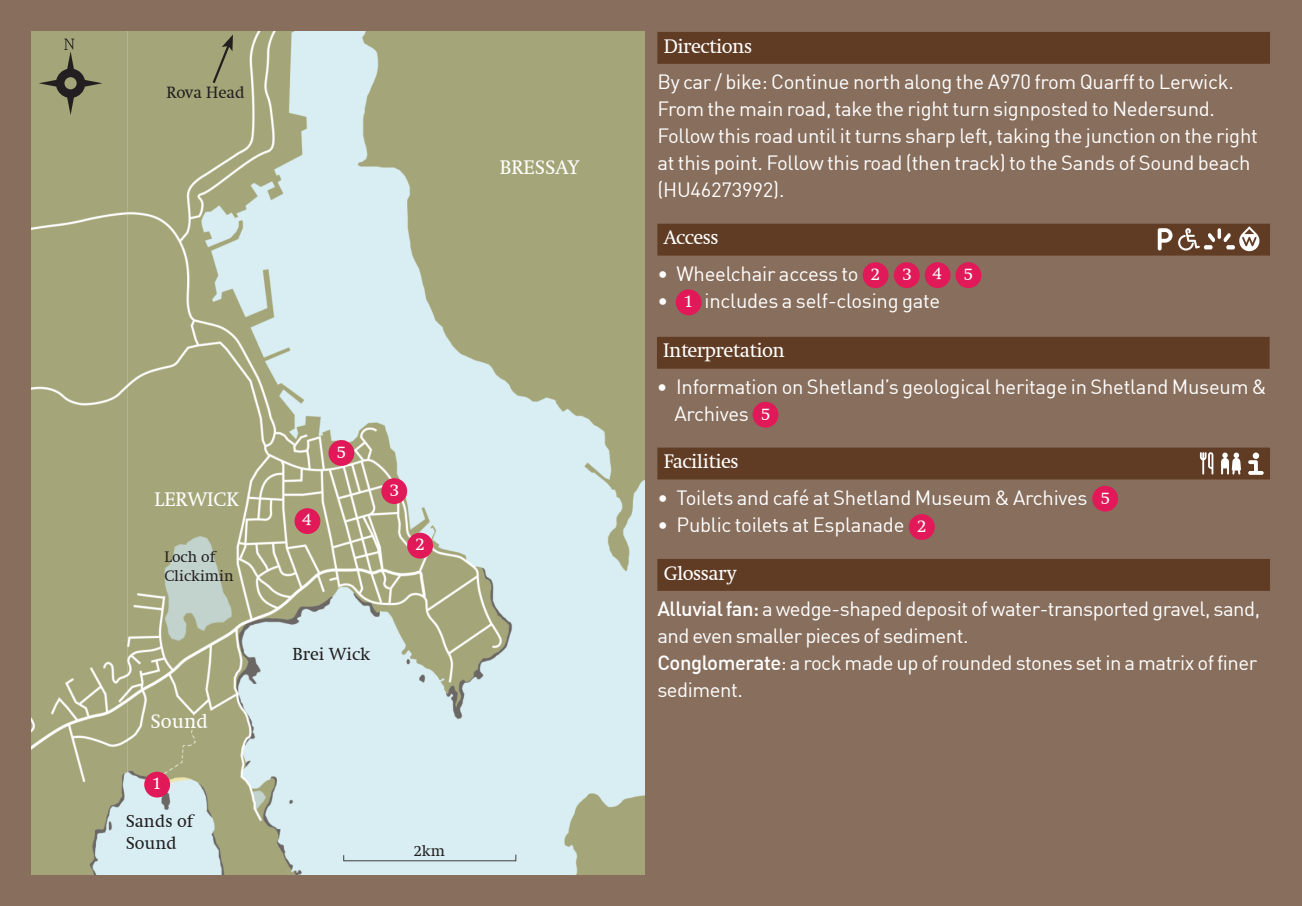
<style>
.page{position:relative;width:1302px;height:906px;background:#fff}
.page>*{position:absolute;margin:0;border:0;box-sizing:border-box;transform-origin:0 0}
.t1{font:20.25px/27px "DIN";letter-spacing:-.01em;color:#fff}
.t2{font:20.25px "Swift EF";letter-spacing:-.025em;color:#fff}
.t3{font:20.25px "Swift EF";color:#fff}
.t4{font:18px/21.6px "Swift EF";color:#231f20}
.t5{font:18px "Swift EF";color:#fff}
.t6{font:16.88px "Swift EF";color:#231f20}
.t7{font:15.75px/18.9px "Swift EF";color:#231f20}
.s1{font-family:"Swift EF";font-size:18px}
.s2{font-weight:500}
</style>
<div class="page">
<div style="left:0;top:0;width:1301px;height:906px;background:#886e5c"></div>
<div style="left:657px;top:32px;width:612px;height:32px;background:#613c24"></div>
<div style="left:656px;top:337px;width:613px;height:32px;background:#613c24"></div>
<div style="left:752px;top:402px;width:26px;height:25px;background:#e11958;border-radius:50%"></div>
<div style="left:657px;top:447px;width:612px;height:32px;background:#613c24"></div>
<svg style="left:1221px;top:452px;width:19px;height:22px"></svg>
<svg style="left:1199px;top:452px;width:14px;height:22px"></svg>
<svg style="left:1248px;top:460px;width:15px;height:15px"></svg>
<svg style="left:1252px;top:452px;width:6px;height:7px"></svg>
<div style="left:1091px;top:486px;width:26px;height:25px;background:#e11958;border-radius:50%"></div>
<div style="left:908px;top:514px;width:26px;height:26px;background:#e11958;border-radius:50%"></div>
<div style="left:657px;top:224px;width:612px;height:32px;background:#613c24"></div>
<img style="left:32px;top:32px;width:612px;height:842px">
<svg style="left:39px;top:39px;width:63px;height:76px;background:#8d8e69"></svg>
<svg style="left:1157px;top:226px;width:102px;height:25px"></svg>
<svg style="left:211px;top:35px;width:22px;height:50px"></svg>
<div style="left:407px;top:533px;width:26px;height:25px;background:#e11958;border-radius:50%"></div>
<div style="left:144px;top:771px;width:26px;height:26px;background:#e11958;border-radius:50%"></div>
<div style="left:381px;top:478px;width:26px;height:26px;background:#e11958;border-radius:50%"></div>
<div style="left:294px;top:508px;width:26px;height:26px;background:#e11958;border-radius:50%"></div>
<div style="left:955px;top:262px;width:26px;height:26px;background:#e11958;border-radius:50%"></div>
<div style="left:862px;top:262px;width:26px;height:26px;background:#e11958;border-radius:50%"></div>
<div style="left:893px;top:262px;width:26px;height:26px;background:#e11958;border-radius:50%"></div>
<div style="left:924px;top:262px;width:26px;height:26px;background:#e11958;border-radius:50%"></div>
<div style="left:328px;top:440px;width:26px;height:26px;background:#e11958;border-radius:50%"></div>
<div style="left:675px;top:289px;width:26px;height:26px;background:#e11958;border-radius:50%"></div>
<div style="left:657px;top:559px;width:612px;height:32px;background:#613c24"></div>
<p class="t6" style="left:166px;top:85px;width:80px">Rova Head</p>
<p class="t3" style="left:499px;top:159px;width:81px">BRESSAY</p>
<p class="t3" style="left:154px;top:491px;width:85px">LERWICK</p>
<p class="t7" style="left:164px;top:548px;width:71px">Loch of<br>Clickimin</p>
<p class="t2" style="left:150px;top:713px;width:59px">Sound</p>
<p class="t5" style="left:152px;top:775px;width:11px">1</p>
<p class="t4" style="left:126px;top:812px;width:69px">Sands of<br>Sound</p>
<p class="t5" style="left:302px;top:512px;width:11px">4</p>
<p class="t5" style="left:336px;top:444px;width:11px">5</p>
<p class="t5" style="left:390px;top:482px;width:11px">3</p>
<p class="t5" style="left:415px;top:537px;width:11px">2</p>
<p class="t4" style="left:292px;top:644px;width:79px">Brei Wick</p>
<p class="t7" style="left:413px;top:842px;width:33px">2km</p>
<p class="t2" style="left:663px;top:37px;width:90px">Directions</p>
<p class="t1" style="left:657px;top:71px;width:602px">By car / bike: Continue north along the A970 from Quarff to Lerwick.<br>From the main road, take the right turn signposted to Nedersund.<br>Follow this road until it turns sharp left, taking the junction on the right at this point. Follow this road (then track) to the Sands of Sound beach (HU46273992).</p>
<p class="t2" style="left:663px;top:229px;width:56px">Access</p>
<p class="t1" style="left:657px;top:262px;width:202px">• Wheelchair access to</p>
<p class="t1" style="left:657px;top:289px;width:284px">• includes a self-closing gate</p>
<p class="t5" style="left:870px;top:266px;width:104px">2345</p>
<p class="t5" style="left:683px;top:293px;width:11px">1</p>
<p class="t2" style="left:663px;top:342px;width:123px">Interpretation</p>
<p class="t1" style="left:674px;top:375px;width:594px;text-indent:-17px">• Information on Shetland’s geological heritage in Shetland Museum &amp;<br>Archives <span class="s1">5</span></p>
<p class="t2" style="left:663px;top:453px;width:76px">Facilities</p>
<p class="t1" style="left:657px;top:486px;width:432px">• Toilets and café at Shetland Museum &amp; Archives</p>
<p class="t1" style="left:657px;top:513px;width:248px">• Public toilets at Esplanade</p>
<p class="t5" style="left:916px;top:518px;width:11px">2</p>
<p class="t5" style="left:1100px;top:490px;width:11px">5</p>
<p class="t2" style="left:663px;top:564px;width:74px">Glossary</p>
<p class="t1" style="left:657px;top:597px;width:604px"><span class="s2">Alluvial fan:</span> a wedge-shaped deposit of water-transported gravel, sand, and even smaller pieces of sediment.<br><span class="s2">Conglomerate</span>: a rock made up of rounded stones set in a matrix of finer sediment.</p>
</div>
